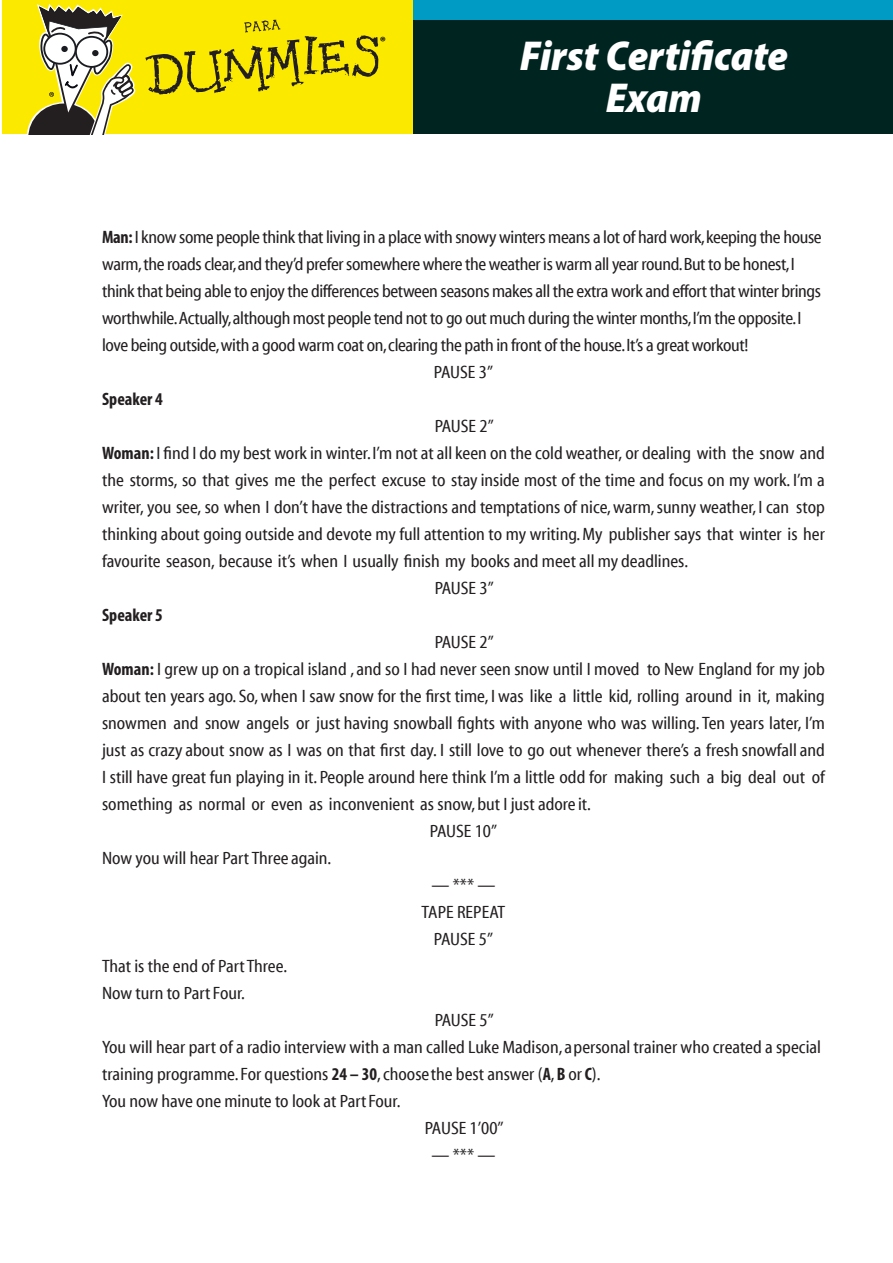
<style>
.page{position:relative;width:893px;height:1263px;background:#fff}
.page>*{position:absolute;margin:0;border:0;box-sizing:border-box;transform-origin:0 0}
.t1{font:italic 900 semi-condensed 42px/42px "Myriad Pro";color:#fff;text-align:center}
.Body_Text{font:18px/27px "Myriad Cn Web";letter-spacing:-.02em;color:#231f20;text-align:justify}
.Body_Text-2{font:18px/27px "Myriad Cn Web";color:#231f20}
.heading_1{font:700 condensed 18px "Myriad Pro";color:#231f20}
.Body_Text-3{font:700 condensed 18px "Myriad Pro";color:#231f20}
.t2{font:700 13.5px "Myriad Pro";color:#000001}
.s1{font-family:"Myriad Pro";font-weight:700;font-stretch:condensed}
</style>
<div class="page">
<div style="left:2px;top:0;width:891px;height:134px;background:#fbe900"></div>
<svg style="left:27px;top:4px;width:351px;height:131px"></svg>
<div style="left:414px;top:8px;width:479px;height:126px;background:#002420"></div>
<div style="left:414px;top:0;width:479px;height:20px;background:#009bc4"></div>
<p class="t2" style="left:380px;top:33px;width:8px">®</p>
<h1 class="t1" style="left:520px;top:33px;width:270px">First Certificate<br>Exam</h1>
<p class="Body_Text" style="left:102px;top:224px;width:721px;text-align:left"><span class="s1">Man:</span> I know some people think that living in a place with snowy winters means a lot of hard work, keeping the house warm, the roads clear, and they’d prefer somewhere where the weather is warm all year round. But to be honest, I think that being able to enjoy the differences between seasons makes all the extra work and effort that winter brings worthwhile. Actually, although most people tend not to go out much during the winter months, I’m the opposite. I love being outside, with a good warm coat on, clearing the path in front of the house. It’s a great workout!</p>
<p class="Body_Text" style="left:434px;top:359px;width:61px">PAUSE 3”</p>
<p class="heading_1" style="left:102px;top:388px;width:62px">Speaker 4</p>
<p class="Body_Text" style="left:435px;top:413px;width:61px">PAUSE 2”</p>
<p class="Body_Text" style="left:102px;top:440px;width:724px"><span class="s1">Woman:</span> I find I do my best work in winter. I’m not at all keen on the cold weather, or dealing with the snow and the storms, so that gives me the perfect excuse to stay inside most of the time and focus on my work. I’m a writer, you see, so when I don’t have the distractions and temptations of nice, warm, sunny weather, I can stop thinking about going outside and devote my full attention to my writing. My publisher says that winter is her favourite season, because it’s when I usually finish my books and meet all my deadlines.</p>
<p class="Body_Text" style="left:435px;top:575px;width:61px">PAUSE 3”</p>
<p class="Body_Text-3" style="left:102px;top:604px;width:62px">Speaker 5</p>
<p class="Body_Text" style="left:435px;top:629px;width:61px">PAUSE 2”</p>
<p class="Body_Text" style="left:102px;top:656px;width:724px"><span class="s1">Woman:</span> I grew up on a tropical island , and so I had never seen snow until I moved to New England for my job about ten years ago. So, when I saw snow for the first time, I was like a little kid, rolling around in it, making snowmen and snow angels or just having snowball fights with anyone who was willing. Ten years later, I’m just as crazy about snow as I was on that first day. I still love to go out whenever there’s a fresh snowfall and I still have great fun playing in it. People around here think I’m a little odd for making such a big deal out of something as normal or even as inconvenient as snow, but I just adore it.</p>
<p class="Body_Text" style="left:430px;top:818px;width:69px">PAUSE 10”</p>
<p class="Body_Text-2" style="left:102px;top:845px;width:231px">Now you will hear Part Three again.</p>
<p class="Body_Text" style="left:431px;top:872px;width:66px">— *** —</p>
<p class="Body_Text-2" style="left:422px;top:899px;width:85px">TAPE REPEAT</p>
<p class="Body_Text" style="left:434px;top:926px;width:61px">PAUSE 5”</p>
<p class="Body_Text-2" style="left:102px;top:953px;width:187px">That is the end of Part Three.</p>
<p class="Body_Text-2" style="left:102px;top:980px;width:144px">Now turn to Part Four.</p>
<p class="Body_Text" style="left:435px;top:1007px;width:61px">PAUSE 5”</p>
<p class="Body_Text-2" style="left:102px;top:1034px;width:720px">You will hear part of a radio interview with a man called Luke Madison, a personal trainer who created a special training programme. For questions <span class="s1">24 – 30</span>, choose the best answer (<span class="s1">A</span>, <span class="s1">B</span> or <span class="s1">C</span>).</p>
<p class="Body_Text-2" style="left:102px;top:1088px;width:300px">You now have one minute to look at Part Four.</p>
<p class="Body_Text" style="left:425px;top:1115px;width:80px">PAUSE 1’00’’</p>
<p class="Body_Text" style="left:431px;top:1142px;width:66px">— *** —</p>
</div>
